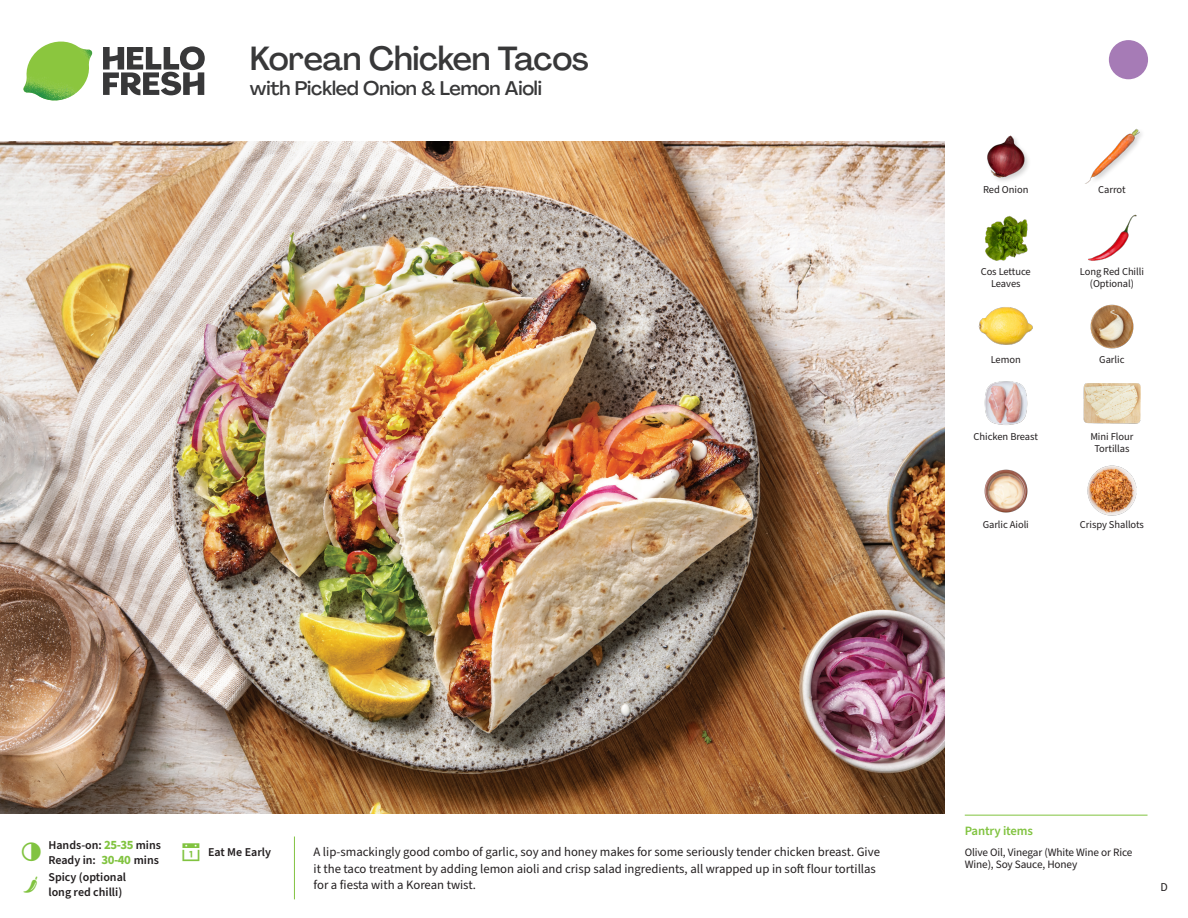
<style>
.page{position:relative;width:1188px;height:918px;background:#fff}
.page>*{position:absolute;margin:0;border:0;box-sizing:border-box;transform-origin:0 0}
._15_Titel_UK{font:500 33px "Agrandir";letter-spacing:-.015em;color:#383839}
._15_Titel_UK-2{font:500 19.5px "Agrandir";letter-spacing:-.01em;color:#383839}
.Step_6_Text_AU{font:12.75px/16.5px "Source Sans Pro";color:#231f20}
._04_Headers_Front{font:600 12.75px "Source Sans Pro";letter-spacing:-.01em;color:#81c340}
._04_Intro{font:600 12px/15px "Source Sans Pro";color:#231f20}
.t1{font:12px "Source Sans Pro";color:#231f20}
._05_Pantry{font:11.25px/12px "Source Sans Pro";letter-spacing:-.01em;color:#231f20}
._18_FRONT_ingredient{font:10.5px/12px "Source Sans Pro";letter-spacing:-.005em;color:#231f20;text-align:center}
.s1{font-weight:700;font-size:12.75px;color:#81c340}
</style>
<div class="page">
<svg style="left:103px;top:46px;width:102px;height:49px"></svg>
<img style="left:23px;top:42px;width:69px;height:59px">
<img style="left:0;top:142px;width:945px;height:672px">
<img style="left:1090px;top:304px;width:44px;height:45px">
<img style="left:1083px;top:383px;width:58px;height:41px">
<img style="left:984px;top:381px;width:44px;height:44px">
<img style="left:984px;top:469px;width:44px;height:44px">
<img style="left:978px;top:307px;width:55px;height:38px">
<img style="left:985px;top:216px;width:43px;height:45px">
<img style="left:1088px;top:214px;width:49px;height:47px">
<img style="left:987px;top:135px;width:42px;height:46px">
<img style="left:1085px;top:128px;width:56px;height:56px">
<img style="left:1087px;top:466px;width:50px;height:50px">
<hr style="left:965px;top:815px;width:183px;height:1px;background:#81c340">
<svg style="left:1108px;top:40px;width:40px;height:40px"></svg>
<p class="_15_Titel_UK" style="left:250px;top:38px;width:340px">Korean Chicken Tacos</p>
<p class="_15_Titel_UK-2" style="left:250px;top:76px;width:294px">with Pickled Onion &amp; Lemon Aioli</p>
<p class="_18_FRONT_ingredient" style="left:983px;top:183px;width:47px">Red Onion</p>
<p class="_18_FRONT_ingredient" style="left:1098px;top:183px;width:29px">Carrot</p>
<p class="_18_FRONT_ingredient" style="left:981px;top:266px;width:52px">Cos Lettuce<br>Leaves</p>
<p class="_18_FRONT_ingredient" style="left:1080px;top:266px;width:66px">Long Red Chilli (Optional)</p>
<p class="_18_FRONT_ingredient" style="left:991px;top:354px;width:32px">Lemon</p>
<p class="_18_FRONT_ingredient" style="left:1099px;top:354px;width:27px">Garlic</p>
<p class="_18_FRONT_ingredient" style="left:974px;top:431px;width:66px">Chicken Breast</p>
<p class="_18_FRONT_ingredient" style="left:1090px;top:431px;width:45px">Mini Flour<br>Tortillas</p>
<p class="_18_FRONT_ingredient" style="left:983px;top:519px;width:48px">Garlic Aioli</p>
<p class="_18_FRONT_ingredient" style="left:1080px;top:519px;width:65px">Crispy Shallots</p>
<p class="_04_Intro" style="left:48px;top:838px;width:114px">Hands-on: <span class="s1">25-35</span> mins</p>
<p class="_04_Intro" style="left:48px;top:853px;width:112px">Ready in: <span class="s1">30-40</span> mins</p>
<p class="_04_Intro" style="left:48px;top:870px;width:79px">Spicy (optional long red chilli)</p>
<p class="_04_Intro" style="left:208px;top:845px;width:64px">Eat Me Early</p>
<p class="Step_6_Text_AU" style="left:314px;top:844px;width:568px">A lip-smackingly good combo of garlic, soy and honey makes for some seriously tender chicken breast. Give it the taco treatment by adding lemon aioli and crisp salad ingredients, all wrapped up in soft flour tortillas</p>
<p class="Step_6_Text_AU" style="left:314px;top:877px;width:164px">for a fiesta with a Korean twist.</p>
<p class="_04_Headers_Front" style="left:965px;top:822px;width:70px">Pantry items</p>
<p class="_05_Pantry" style="left:965px;top:847px;width:169px">Olive Oil, Vinegar (White Wine or Rice<br>Wine), Soy Sauce, Honey</p>
<p class="t1" style="left:1160px;top:879px;width:9px">D</p>
</div>
